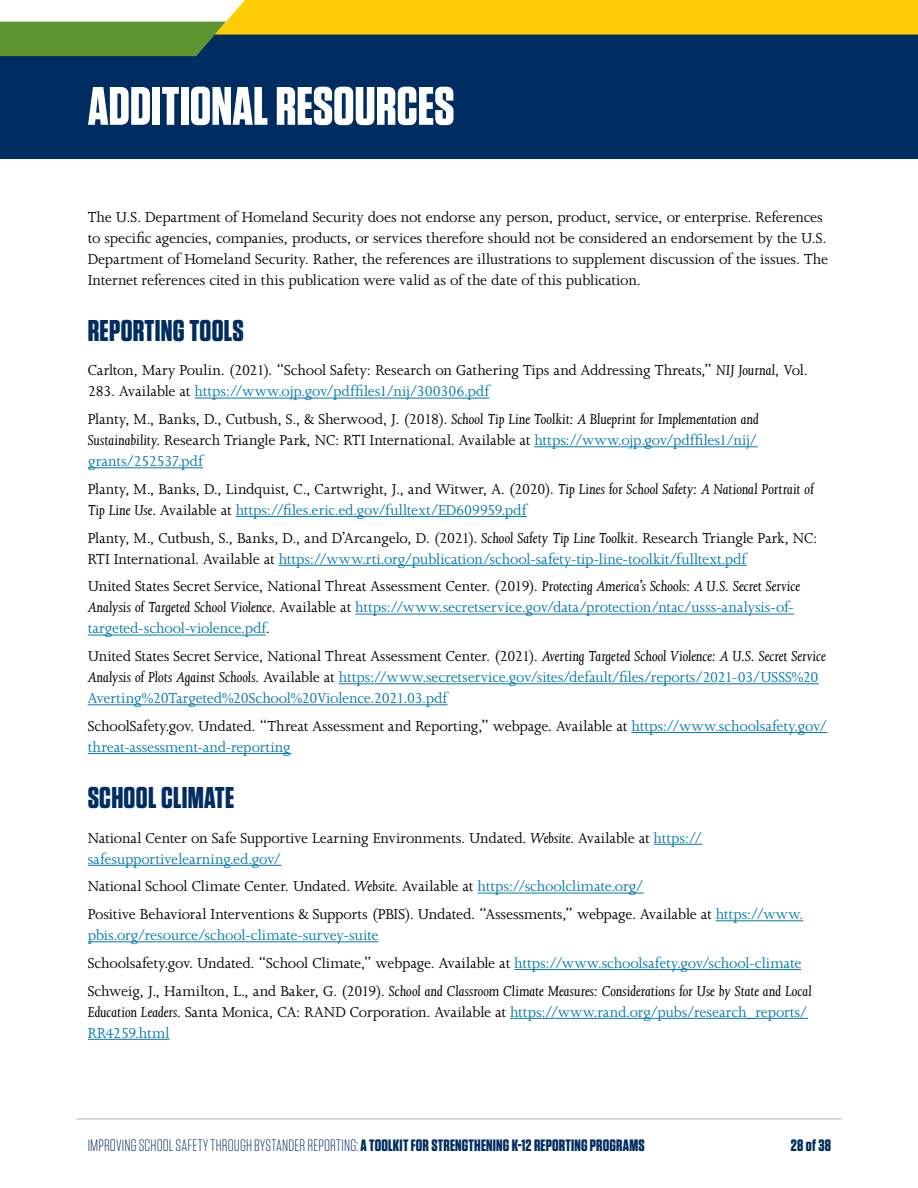
<style>
.page{position:relative;width:918px;height:1188px;background:#fff}
.page>*{position:absolute;margin:0;border:0;box-sizing:border-box;transform-origin:0 0}
.t1{font:700 54px "Tungsten";color:#fff}
.t2{font:700 30px "Tungsten";letter-spacing:.01em;color:#002d61}
.t3{font:16.5px/21px "Joanna MT Std";letter-spacing:-.01em;color:#000}
.t4{font:16.5px/21px "Joanna MT Std";letter-spacing:-.015em;color:#0078ae}
.t5{font:300 16.5px "Tungsten";letter-spacing:.01em;color:#002d61}
.t6{font:700 16.5px "Tungsten";color:#002d61}
.s1{font-style:italic}
.s2{color:#0078ae}
.s3{color:#000}
.s4{font-style:italic;color:#000}
.s5{font-weight:700}
</style>
<div class="page">
<hr style="left:77px;top:1118px;width:764px;height:2px;background:#c9c9c9">
<div style="left:0;top:35px;width:918px;height:124px;background:#002d61"></div>
<svg style="left:0;top:0;width:918px;height:56px"></svg>
<hr style="left:195px;top:398px;width:294px;height:1px;background:#0078ae">
<hr style="left:534px;top:446px;width:224px;height:1px;background:#0078ae">
<hr style="left:88px;top:467px;width:115px;height:1px;background:#0078ae">
<hr style="left:236px;top:516px;width:291px;height:1px;background:#0078ae">
<hr style="left:279px;top:565px;width:468px;height:1px;background:#0078ae">
<hr style="left:355px;top:614px;width:439px;height:1px;background:#0078ae">
<hr style="left:88px;top:635px;width:178px;height:1px;background:#0078ae">
<hr style="left:339px;top:683px;width:480px;height:1px;background:#0078ae">
<hr style="left:88px;top:704px;width:360px;height:1px;background:#0078ae">
<hr style="left:631px;top:732px;width:196px;height:1px;background:#0078ae">
<hr style="left:88px;top:753px;width:203px;height:1px;background:#0078ae">
<hr style="left:654px;top:844px;width:48px;height:1px;background:#0078ae">
<hr style="left:88px;top:865px;width:193px;height:1px;background:#0078ae">
<hr style="left:478px;top:893px;width:166px;height:1px;background:#0078ae">
<hr style="left:716px;top:920px;width:87px;height:1px;background:#0078ae">
<hr style="left:88px;top:941px;width:291px;height:1px;background:#0078ae">
<hr style="left:514px;top:969px;width:287px;height:1px;background:#0078ae">
<hr style="left:510px;top:1018px;width:298px;height:1px;background:#0078ae">
<hr style="left:88px;top:1039px;width:82px;height:1px;background:#0078ae">
<h1 class="t1" style="left:88px;top:77px;width:368px">ADDITIONAL RESOURCES</h1>
<p class="t3" style="left:88px;top:206px;width:742px">The U.S. Department of Homeland Security does not endorse any person, product, service, or enterprise. References to specific agencies, companies, products, or services therefore should not be considered an endorsement by the U.S.<br>Department of Homeland Security. Rather, the references are illustrations to supplement discussion of the issues. The Internet references cited in this publication were valid as of the date of this publication.</p>
<h2 class="t2" style="left:88px;top:314px;width:157px">REPORTING TOOLS</h2>
<p class="t3" style="left:88px;top:360px;width:722px">Carlton, Mary Poulin. (2021). “School Safety: Research on Gathering Tips and Addressing Threats,” <span class="s1">NIJ Journal</span>, Vol.<br>283. Available at <span class="s2">https://www.ojp.gov/pdffiles1/nij/300306.pdf</span></p>
<p class="t3" style="left:88px;top:409px;width:673px;text-align:justify">Planty, M., Banks, D., Cutbush, S., &amp; Sherwood, J. (2018). <span class="s1">School Tip Line Toolkit: A Blueprint for Implementation and Sustainability</span>. Research Triangle Park, NC: RTI International. Available at <span class="s2">https://www.ojp.gov/pdffiles1/nij/ grants/252537.pdf</span></p>
<p class="t3" style="left:88px;top:479px;width:728px">Planty, M., Banks, D., Lindquist, C., Cartwright, J., and Witwer, A. (2020). <span class="s1">Tip Lines for School Safety: A National Portrait of<br>Tip Line Use.</span> Available at <span class="s2">https://files.eric.ed.gov/fulltext/ED609959.pdf</span></p>
<p class="t3" style="left:88px;top:527px;width:731px">Planty, M., Cutbush, S., Banks, D., and D’Arcangelo, D. (2021). <span class="s1">School Safety Tip Line Toolkit.</span> Research Triangle Park, NC:<br>RTI International. Available at <span class="s2">https://www.rti.org/publication/school-safety-tip-line-toolkit/fulltext.pdf</span></p>
<p class="t4" style="left:88px;top:576px;width:714px"><span class="s3">United States Secret Service, National Threat Assessment Center. (2019).</span> <span class="s4">Protecting America’s Schools: A U.S. Secret Service<br>Analysis of Targeted School Violence.</span> <span class="s3">Available at</span> https://www.secretservice.gov/data/protection/ntac/usss-analysis-of&shy;targeted-school-violence.pdf<span class="s3">.</span></p>
<p class="t4" style="left:88px;top:646px;width:740px"><span class="s3">United States Secret Service, National Threat Assessment Center. (2021).</span> <span class="s4">Averting Targeted School Violence: A U.S. Secret Service<br>Analysis of Plots Against Schools.</span> <span class="s3">Available at</span> https://www.secretservice.gov/sites/default/files/reports/2021-03/USSS%20<br>Averting%20Targeted%20School%20Violence.2021.03.pdf</p>
<p class="t3" style="left:88px;top:716px;width:741px">SchoolSafety.gov. Undated. “Threat Assessment and Reporting,” webpage<span class="s1">.</span> Available at <span class="s2">https://www.schoolsafety.gov/ threat-assessment-and-reporting</span></p>
<h2 class="t2" style="left:88px;top:782px;width:148px">SCHOOL CLIMATE</h2>
<p class="t3" style="left:88px;top:827px;width:616px">National Center on Safe Supportive Learning Environments. Undated. <span class="s1">Website.</span> Available at <span class="s2">https:// safesupportivelearning.ed.gov/</span></p>
<p class="t3" style="left:88px;top:873px;width:717px;line-height:27.8px">National School Climate Center. Undated. <span class="s1">Website.</span> Available at <span class="s2">https://schoolclimate.org/<br></span>Positive Behavioral Interventions &amp; Supports (PBIS). Undated. “Assessments,” webpage. Available at <span class="s2">https://www.</span></p>
<p class="t3" style="left:88px;top:921px;width:726px;line-height:27.8px"><span class="s2">pbis.org/resource/school-climate-survey-suite<br></span>Schoolsafety.gov. Undated. “School Climate,” webpage. Available at <span class="s2">https://www.schoolsafety.gov/school-climate<br></span>Schweig, J., Hamilton, L., and Baker, G. (2019). <span class="s1">School and Classroom Climate Measures: Considerations for Use by State and Local</span></p>
<p class="t4" style="left:88px;top:1001px;width:722px"><span class="s4">Education Leaders.</span> <span class="s3">Santa Monica, CA: RAND Corporation. Available at</span> https://www.rand.org/pubs/research_reports/<br>RR4259.html</p>
<p class="t5" style="left:88px;top:1137px;width:558px">IMPROVING SCHOOL SAFETY THROUGH BYSTANDER REPORTING: <span class="s5">A TOOLKIT FOR STRENGTHENING K-12 REPORTING PROGRAMS</span></p>
<p class="t6" style="left:791px;top:1136px;width:42px">28 of 38</p>
</div>
